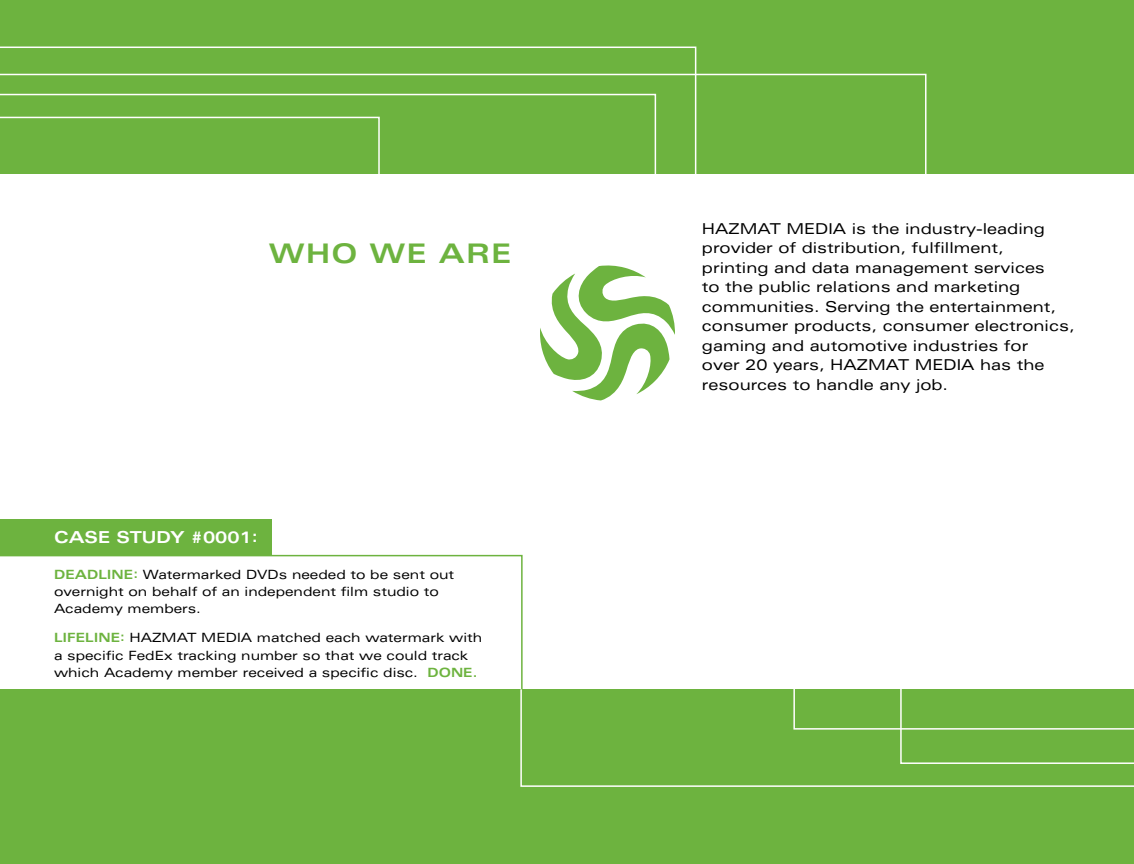
<style>
.page{position:relative;width:1134px;height:864px;background:#fff}
.page>*{position:absolute;margin:0;border:0;box-sizing:border-box;transform-origin:0 0}
.t1{font:700 expanded 27px "Univers";color:#6db33f}
.t2{font:700 expanded 16.5px "Univers";color:#fff}
.t3{font:expanded 15px/19.5px "Univers";color:#000}
.t4{font:expanded 12.75px/17.2px "Univers";color:#000}
.s1{font-weight:700;color:#6db33f}
</style>
<div class="page">
<svg style="left:540px;top:265px;width:135px;height:135px"></svg>
<svg style="left:0;top:555px;width:523px;height:133px"></svg>
<div style="left:0;top:689px;width:1134px;height:175px;background:#6db33f"></div>
<div style="left:0;top:0;width:1134px;height:174px;background:#6db33f"></div>
<svg style="left:520px;top:688px;width:614px;height:99px"></svg>
<svg style="left:793px;top:688px;width:341px;height:77px"></svg>
<svg style="left:697px;top:73px;width:230px;height:101px"></svg>
<svg style="left:0;top:46px;width:697px;height:128px"></svg>
<svg style="left:0;top:116px;width:381px;height:58px"></svg>
<div style="left:0;top:519px;width:272px;height:36px;background:#6db33f"></div>
<h1 class="t1" style="left:269px;top:238px;width:195px">WHO WE ARE</h1>
<p class="t2" style="left:54px;top:527px;width:206px">CASE STUDY #0001:</p>
<p class="t4" style="left:54px;top:565px;width:402px"><span class="s1">DEADLINE:</span> Watermarked DVDs needed to be sent out overnight on behalf of an independent film studio to<br>Academy members.</p>
<p class="t4" style="left:54px;top:629px;width:430px"><span class="s1">LIFELINE:</span> HAZMAT MEDIA matched each watermark with a specific FedEx tracking number so that we could track which Academy member received a specific disc. <span class="s1">DONE.</span></p>
<p class="t3" style="left:702px;top:219px;width:374px">HAZMAT MEDIA is the industry-leading provider of distribution, fulfillment,<br>printing and data management services<br>to the public relations and marketing communities. Serving the entertainment, consumer products, consumer electronics, gaming and automotive industries for<br>over 20 years, HAZMAT MEDIA has the resources to handle any job.</p>
</div>
